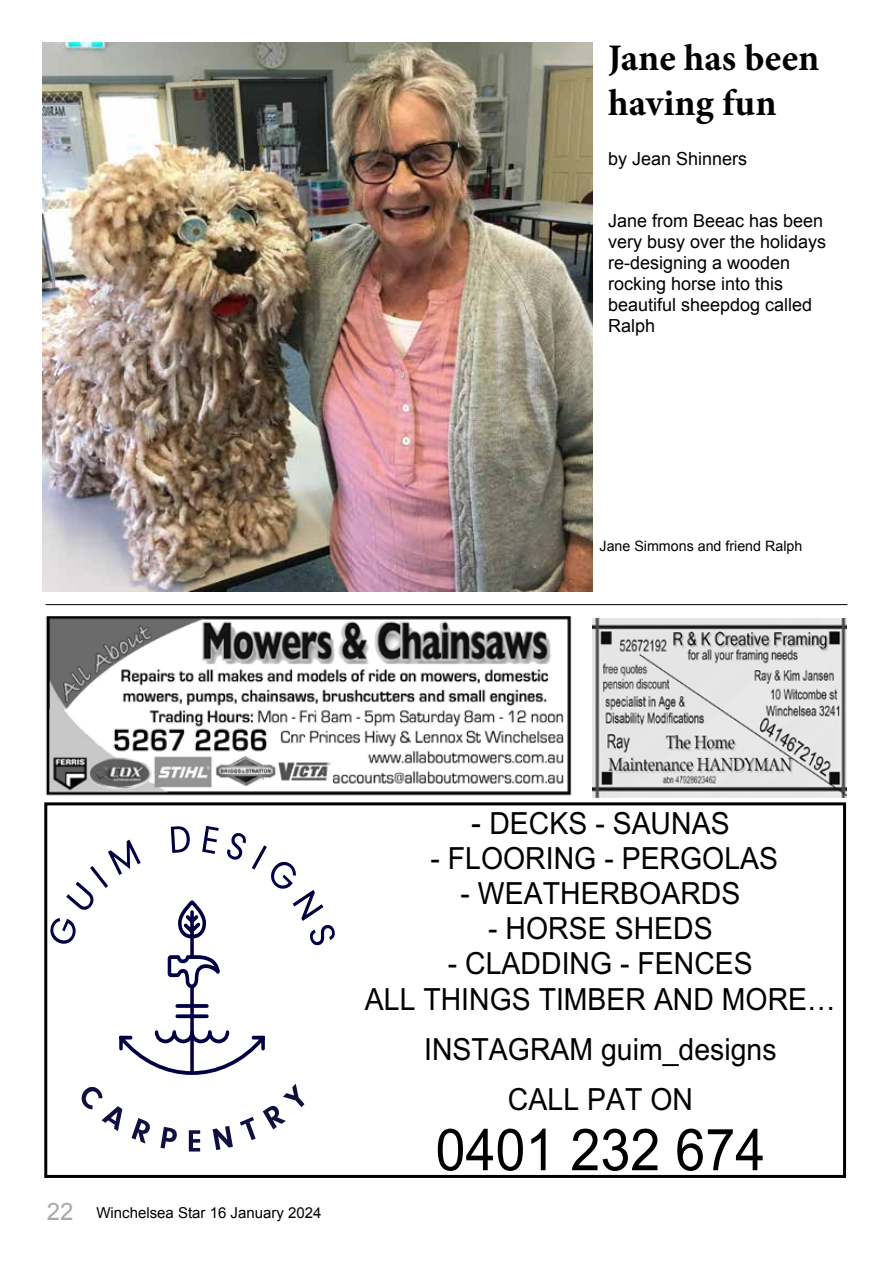
<style>
.page{position:relative;width:893px;height:1263px;background:#fff}
.page>*{position:absolute;margin:0;border:0;box-sizing:border-box;transform-origin:0 0}
.t1{font:57.9px "Arial";color:#000;scale:.93 1}
.t2{font:700 37.5px/45px "Minion Pro";color:#000}
.t3{font:30.45px/35.1px "Arial";color:#000;text-align:center;scale:.93 1}
.t4{font:24px "Arial";color:#a7a9ac}
.t5{font:18px/21px "Arial";color:#000}
.t6{font:15px "Arial";color:#000}
.t7{font:14.25px "Arial";color:#000}
.s1{font-size:32.1px}
</style>
<div class="page">
<img style="left:592px;top:618px;width:254px;height:179px">
<img style="left:45px;top:617px;width:527px;height:179px">
<svg style="left:50px;top:918px;width:26px;height:26px"></svg>
<svg style="left:66px;top:840px;width:75px;height:70px"></svg>
<svg style="left:171px;top:826px;width:19px;height:27px"></svg>
<svg style="left:202px;top:826px;width:17px;height:28px"></svg>
<svg style="left:227px;top:833px;width:19px;height:27px"></svg>
<svg style="left:252px;top:845px;width:83px;height:100px"></svg>
<svg style="left:167px;top:955px;width:53px;height:33px"></svg>
<svg style="left:178px;top:900px;width:28px;height:39px"></svg>
<svg style="left:190px;top:938px;width:4px;height:18px"></svg>
<svg style="left:190px;top:987px;width:4px;height:41px"></svg>
<svg style="left:177px;top:1014px;width:30px;height:4px"></svg>
<svg style="left:177px;top:1004px;width:30px;height:4px"></svg>
<svg style="left:82px;top:1028px;width:222px;height:123px"></svg>
<div style="left:44px;top:802px;width:802px;height:376px;border:3px solid #000"></div>
<hr style="left:46px;top:604px;width:801px;height:1px;background:#000">
<img style="left:43px;top:43px;width:549px;height:548px">
<p class="t2" style="left:608px;top:35px;width:213px">Jane has been having fun</p>
<p class="t5" style="left:608px;top:149px;width:141px">by Jean Shinners</p>
<p class="t5" style="left:608px;top:210px;width:220px">Jane from Beeac has been very busy over the holidays re-designing a wooden rocking horse into this beautiful sheepdog called<br>Ralph</p>
<p class="t7" style="left:600px;top:536px;width:204px">Jane Simmons and friend Ralph</p>
<p class="t4" style="left:47px;top:1195px;width:28px">22</p>
<p class="t6" style="left:96px;top:1203px;width:227px">Winchelsea Star 16 January 2024</p>
<p class="t3" style="left:471px;top:805px;width:279px"><span class="s1">-</span> DECKS - SAUNAS</p>
<p class="t3" style="left:430px;top:840px;width:375px">- FLOORING - PERGOLAS</p>
<p class="t3" style="left:461px;top:876px;width:302px">- WEATHERBOARDS</p>
<p class="t3" style="left:488px;top:911px;width:243px">- HORSE SHEDS</p>
<p class="t3" style="left:365px;top:946px;width:508px">- CLADDING - FENCES<br>ALL THINGS TIMBER AND MORE…</p>
<p class="t3" style="left:424px;top:1024px;width:380px;line-height:49.8px">INSTAGRAM guim_designs<br>CALL PAT ON</p>
<h1 class="t1" style="left:436px;top:1110px;width:356px">0401 232 674</h1>
</div>
